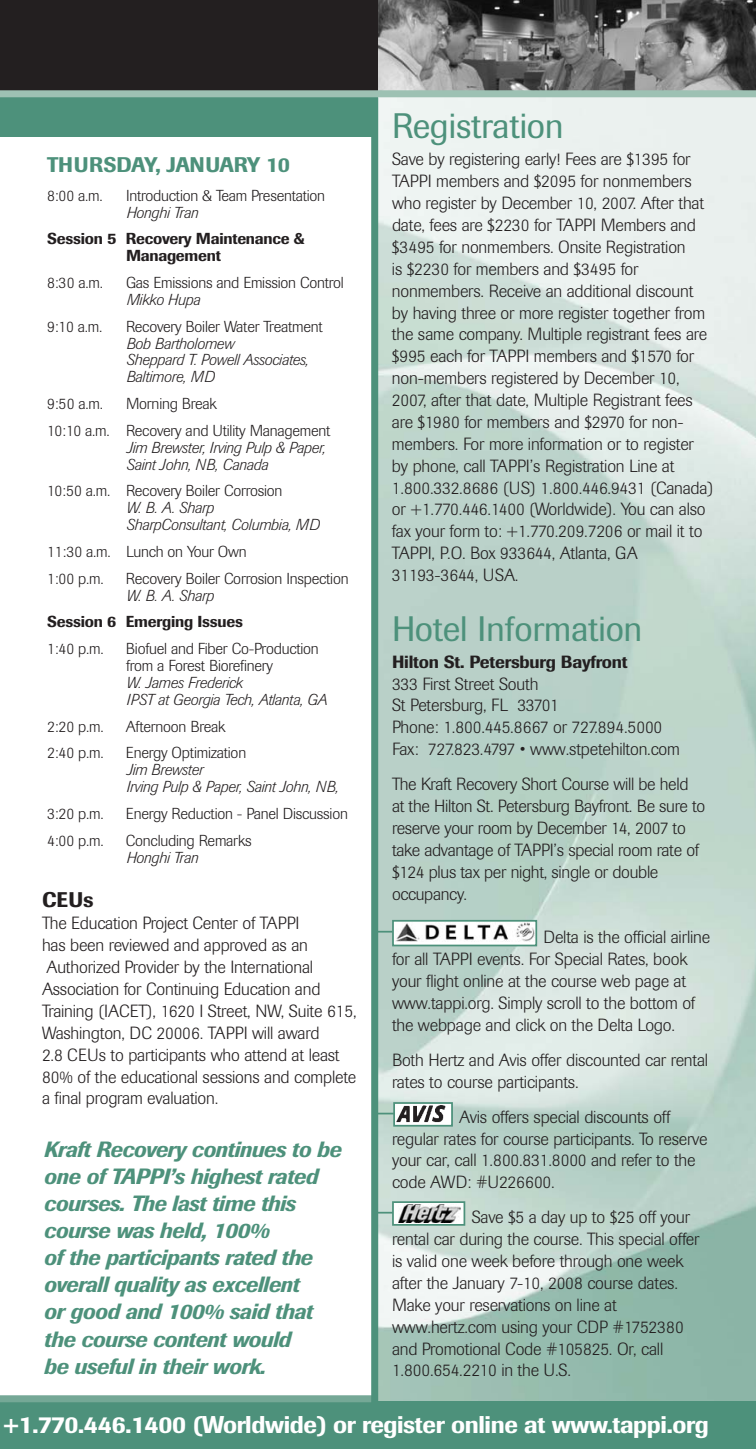
<style>
.page{position:relative;width:756px;height:1449px;background:#fff}
.page>*{position:absolute;margin:0;border:0;box-sizing:border-box;transform-origin:0 0}
.t1{font:35px "Imago";letter-spacing:-.01em;color:#4d917b}
.t2{font:500 24.15px "Imago";letter-spacing:-.015em;color:#fff}
.t3{font:italic 500 21.88px/27.1px "Imago";letter-spacing:-.02em;color:#4d917b}
.t4{font:500 21px "Imago";letter-spacing:-.015em;color:#4d917b}
.t5{font:500 21px "Imago";color:#231f20}
.t6{font:300 17.5px/21.9px "Imago";letter-spacing:-.01em;color:#231f20}
.t7{font:300 15.75px/16.8px "Imago";letter-spacing:-.015em;color:#231f20}
.t8{font:italic 300 15.75px/16.8px "Imago";letter-spacing:-.015em;color:#231f20}
.t9{font:500 15.75px/16.8px "Imago";letter-spacing:-.015em;color:#231f20;text-align:center}
.s1{font-style:italic}
.s2{font-style:normal}
.s3{font-weight:300}
.s4{font-weight:500}
</style>
<div class="page">
<img style="left:378px;top:97px;width:378px;height:1305px">
<div style="left:0;top:96px;width:378px;height:40px;background:#4d917b"></div>
<div style="left:0;top:0;width:756px;height:94px;background:#231f20"></div>
<div style="left:0;top:1402px;width:756px;height:47px;background:#4d917b"></div>
<img style="left:378px;top:0;width:378px;height:90px">
<div style="left:0;top:1395px;width:375px;height:7px;background:#75a896"></div>
<div style="left:371px;top:97px;width:7px;height:1308px;background:#4d917b"></div>
<div style="left:393px;top:921px;width:143px;height:25px;background:#fff"></div>
<img style="left:396px;top:923px;width:138px;height:19px">
<div style="left:392px;top:920px;width:145px;height:26px;border:2px solid #4d917b"></div>
<img style="left:396px;top:1105px;width:54px;height:19px">
<div style="left:393px;top:1102px;width:60px;height:25px;border:2px solid #4d917b"></div>
<div style="left:0;top:90px;width:756px;height:7px;background:#9dc1b3"></div>
<svg style="left:378px;top:931px;width:14px;height:2px"></svg>
<svg style="left:378px;top:1113px;width:16px;height:1px"></svg>
<svg style="left:395px;top:1204px;width:67px;height:19px"></svg>
<img style="left:399px;top:1205px;width:61px;height:17px">
<div style="left:392px;top:1201px;width:73px;height:25px;border:2px solid #4d917b"></div>
<svg style="left:378px;top:1212px;width:15px;height:2px"></svg>
<p class="t4" style="left:47px;top:157px;width:244px">THURSDAY, JANUARY 10</p>
<p class="t7" style="left:47px;top:188px;width:57px">8:00 a.m.</p>
<p class="t7" style="left:126px;top:188px;width:201px">Introduction &amp; Team Presentation<br><span class="s1">Honghi Tran</span></p>
<p class="t9" style="left:47px;top:232px;width:259px">Session 5 Recovery Maintenance &amp;<br>Management</p>
<p class="t7" style="left:47px;top:276px;width:57px">8:30 a.m.</p>
<p class="t7" style="left:126px;top:276px;width:219px">Gas Emissions and Emission Control<br><span class="s1">Mikko Hupa</span></p>
<p class="t7" style="left:47px;top:319px;width:57px">9:10 a.m.</p>
<p class="t8" style="left:126px;top:319px;width:198px"><span class="s2">Recovery Boiler Water Treatment<br></span>Bob Bartholomew<br>Sheppard T. Powell Associates,<br>Baltimore, MD</p>
<p class="t7" style="left:47px;top:397px;width:57px">9:50 a.m.</p>
<p class="t7" style="left:47px;top:392px;width:285px;line-height:26.8px;text-indent:79px">Morning Break<br>10:10 a.m. Recovery and Utility Management</p>
<p class="t8" style="left:126px;top:440px;width:201px">Jim Brewster, Irving Pulp &amp; Paper,<br>Saint John, NB, Canada</p>
<p class="t8" style="left:126px;top:484px;width:195px;text-indent:-79px"><span class="s2">10:50 a.m. Recovery Boiler Corrosion<br></span>W. B. A. Sharp<br>SharpConsultant, Columbia, MD</p>
<p class="t7" style="left:47px;top:540px;width:201px;line-height:26.8px">11:30 a.m. Lunch on Your Own<br>1:00 p.m.</p>
<p class="t7" style="left:126px;top:571px;width:224px">Recovery Boiler Corrosion Inspection<br><span class="s1">W. B. A. Sharp</span></p>
<p class="t9" style="left:47px;top:610px;width:197px;line-height:26.8px;text-align:left">Session 6 Emerging Issues<br><span class="s3">1:40 p.m.</span></p>
<p class="t7" style="left:126px;top:642px;width:203px">Biofuel and Fiber Co-Production from a Forest Biorefinery<br><span class="s1">W. James Frederick<br>IPST at Georgia Tech, Atlanta, GA</span></p>
<p class="t7" style="left:47px;top:719px;width:58px">2:20 p.m.</p>
<p class="t7" style="left:126px;top:719px;width:101px">Afternoon Break</p>
<p class="t7" style="left:47px;top:746px;width:58px">2:40 p.m.</p>
<p class="t8" style="left:126px;top:746px;width:214px"><span class="s2">Energy Optimization<br></span>Jim Brewster<br>Irving Pulp &amp; Paper, Saint John, NB,</p>
<p class="t7" style="left:47px;top:807px;width:58px">3:20 p.m.</p>
<p class="t7" style="left:126px;top:807px;width:223px">Energy Reduction - Panel Discussion</p>
<p class="t7" style="left:47px;top:833px;width:58px">4:00 p.m.</p>
<p class="t7" style="left:126px;top:833px;width:127px">Concluding Remarks<br><span class="s1">Honghi Tran</span></p>
<p class="t5" style="left:42px;top:892px;width:53px">CEUs</p>
<p class="t6" style="left:42px;top:914px;width:316px">The Education Project Center of TAPPI<br>has been reviewed and approved as an Authorized Provider by the International Association for Continuing Education and Training (IACET), 1620 I Street, NW, Suite 615, Washington, DC 20006. TAPPI will award<br>2.8 CEUs to participants who attend at least 80% of the educational sessions and complete a final program evaluation.</p>
<p class="t3" style="left:44px;top:1138px;width:299px">Kraft Recovery continues to be one of TAPPI’s highest rated courses. The last time this course was held, 100%<br>of the participants rated the overall quality as excellent<br>or good and 100% said that the course content would<br>be useful in their work.</p>
<p class="t1" style="left:392px;top:114px;width:173px">Registration</p>
<p class="t6" style="left:392px;top:150px;width:323px">Save by registering early! Fees are $1395 for TAPPI members and $2095 for nonmembers who register by December 10, 2007. After that date, fees are $2230 for TAPPI Members and $3495 for nonmembers. Onsite Registration<br>is $2230 for members and $3495 for nonmembers. Receive an additional discount by having three or more register together from the same company. Multiple registrant fees are $995 each for TAPPI members and $1570 for non-members registered by December 10, 2007, after that date, Multiple Registrant fees are $1980 for members and $2970 for non&shy;members. For more information or to register by phone, call TAPPI’s Registration Line at 1.800.332.8686 (US) 1.800.446.9431 (Canada) or +1.770.446.1400 (Worldwide). You can also fax your form to: +1.770.209.7206 or mail it to TAPPI, P.O. Box 933644, Atlanta, GA 31193-3644, USA.</p>
<p class="t1" style="left:392px;top:616px;width:252px">Hotel Information</p>
<p class="t6" style="left:392px;top:652px;width:289px"><span class="s4">Hilton St. Petersburg Bayfront<br></span>333 First Street South<br>St Petersburg, FL 33701<br>Phone: 1.800.445.8667 or 727.894.5000<br>Fax: 727.823.4797 • www.stpetehilton.com</p>
<p class="t6" style="left:392px;top:775px;width:315px">The Kraft Recovery Short Course will be held at the Hilton St. Petersburg Bayfront. Be sure to reserve your room by December 14, 2007 to take advantage of TAPPI’s special room rate of $124 plus tax per night, single or double occupancy.</p>
<p class="t6" style="left:392px;top:928px;width:320px;text-indent:152px">Delta is the official airline for all TAPPI events. For Special Rates, book your flight online at the course web page at www.tappi.org. Simply scroll to the bottom of the webpage and click on the Delta Logo.</p>
<p class="t6" style="left:392px;top:1051px;width:318px">Both Hertz and Avis offer discounted car rental rates to course participants.</p>
<p class="t6" style="left:392px;top:1107px;width:317px;text-indent:67px">Avis offers special discounts off regular rates for course participants. To reserve your car, call 1.800.831.8000 and refer to the code AWD: #U226600.</p>
<p class="t6" style="left:392px;top:1208px;width:309px;text-indent:80px">Save $5 a day up to $25 off your rental car during the course. This special offer is valid one week before through one week after the January 7-10, 2008 course dates.<br>Make your reservations on line at www.hertz.com using your CDP #1752380 and Promotional Code #105825. Or, call 1.800.654.2210 in the U.S.</p>
<p class="t2" style="left:3px;top:1416px;width:707px">+1.770.446.1400 (Worldwide) or register online at www.tappi.org</p>
</div>
